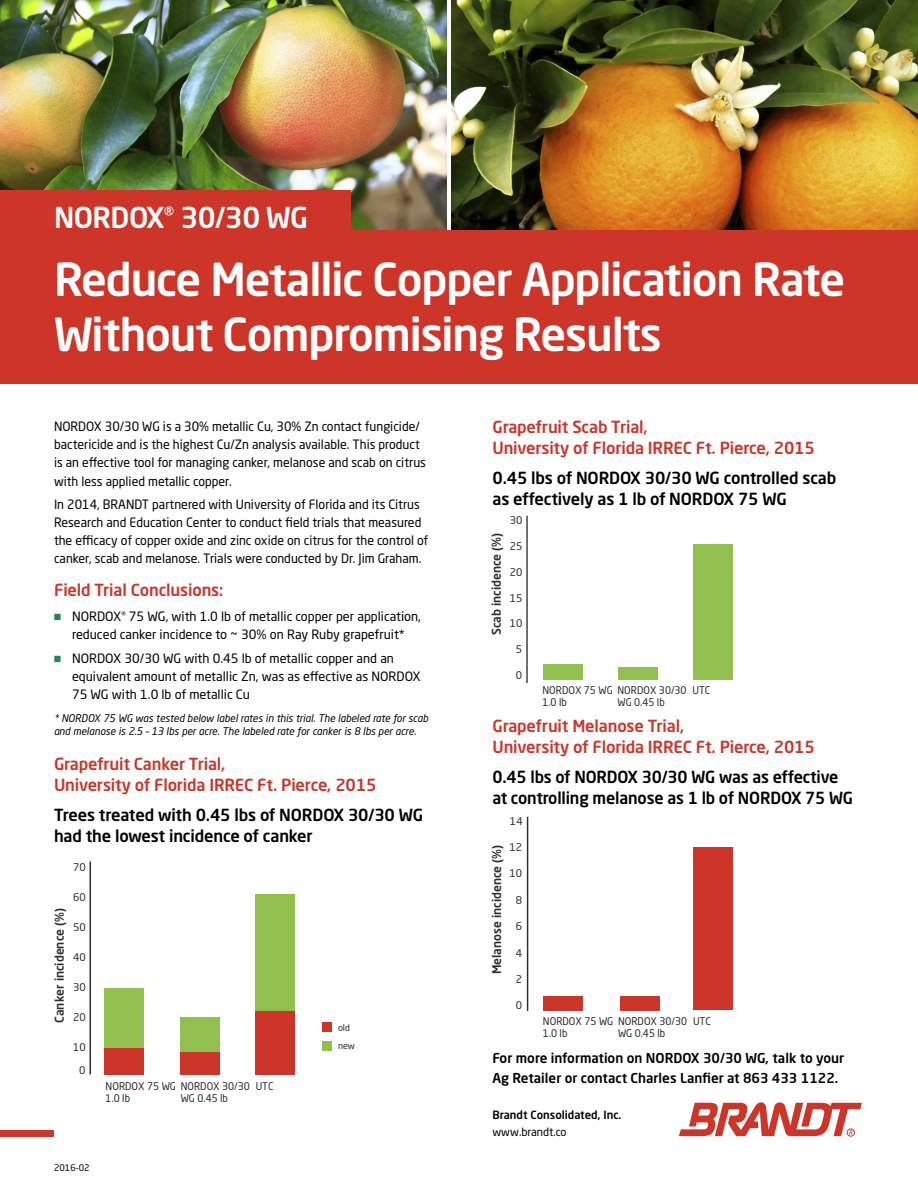
<style>
.page{position:relative;width:918px;height:1188px;background:#fff}
.page>*{position:absolute;margin:0;border:0;box-sizing:border-box;transform-origin:0 0}
.t1{font:500 45px/55.5px "Neo Sans Pro";letter-spacing:-.025em;color:#fff}
.t2{font:500 28.5px "Neo Sans Pro";letter-spacing:-.02em;color:#fff}
.t3{font:500 16.5px/21px "Neo Sans Pro";letter-spacing:-.01em;color:#000}
.t4{font:500 16.5px/21px "Neo Sans Pro";letter-spacing:-.01em;color:#cd3529}
.t5{font:500 13.5px/19.5px "Neo Sans Pro";color:#000}
.t6{font:12.75px/18px "Neo Sans Pro";color:#000}
.t7{font:500 12px "Neo Sans Pro";color:#2b2b2b}
.t8{font:500 11.25px "Neo Sans Pro";color:#000}
.t9{font:11.25px "Neo Sans Pro";color:#000}
.t10{font:italic 10.5px/13.5px "Neo Sans Pro";color:#000;scale:.96 1}
.t11{font:10.5px/12px "Neo Sans Pro";color:#2b2b2b;scale:.95 1}
.t12{font:10.5px "Neo Sans Pro";color:#2b2b2b}
.t13{font:9px "Neo Sans Pro";color:#000}
.t14{font:9px/18.3px "Neo Sans Pro";color:#2b2b2b}
.s1{color:#278655}
</style>
<div class="page">
<hr style="left:527px;top:817px;width:1px;height:194px;background:#2b2b2b">
<hr style="left:526px;top:516px;width:2px;height:167px;background:#2b2b2b">
<hr style="left:90px;top:862px;width:1px;height:212px;background:#2b2b2b">
<img style="left:0;top:0;width:446px;height:231px">
<img style="left:452px;top:0;width:466px;height:231px">
<div style="left:0;top:1130px;width:54px;height:6px;background:#cd3529"></div>
<svg style="left:679px;top:1102px;width:183px;height:34px"></svg>
<div style="left:847px;top:1129px;width:8px;height:7px;border:1px solid #cd3529;border-radius:50%"></div>
<div style="left:105px;top:988px;width:39px;height:87px;background:#92c04f"></div>
<div style="left:543px;top:664px;width:40px;height:16px;background:#92c04f"></div>
<div style="left:180px;top:1018px;width:39px;height:57px;background:#92c04f"></div>
<div style="left:619px;top:667px;width:39px;height:13px;background:#92c04f"></div>
<div style="left:255px;top:894px;width:39px;height:181px;background:#92c04f"></div>
<div style="left:693px;top:544px;width:40px;height:136px;background:#92c04f"></div>
<div style="left:322px;top:1041px;width:10px;height:10px;background:#92c04f"></div>
<div style="left:322px;top:1022px;width:10px;height:10px;background:#cd3529"></div>
<div style="left:105px;top:1048px;width:39px;height:27px;background:#cd3529"></div>
<div style="left:543px;top:996px;width:40px;height:14px;background:#cd3529"></div>
<div style="left:620px;top:996px;width:39px;height:14px;background:#cd3529"></div>
<div style="left:180px;top:1053px;width:39px;height:22px;background:#cd3529"></div>
<div style="left:255px;top:1011px;width:39px;height:64px;background:#cd3529"></div>
<div style="left:693px;top:847px;width:40px;height:163px;background:#cd3529"></div>
<div style="left:0;top:231px;width:918px;height:153px;background:#cd3529"></div>
<div style="left:0;top:190px;width:350px;height:90px;background:#cd3529"></div>
<h2 class="t2" style="left:54px;top:200px;width:256px">NORDOX<sup>®</sup> 30/30 WG</h2>
<h1 class="t1" style="left:54px;top:250px;width:793px">Reduce Metallic Copper Application Rate<br>Without Compromising Results</h1>
<p class="t6" style="left:54px;top:417px;width:374px">NORDOX 30/30 WG is a 30% metallic Cu, 30% Zn contact fungicide/ bactericide and is the highest Cu/Zn analysis available. This product is an effective tool for managing canker, melanose and scab on citrus</p>
<p class="t6" style="left:54px;top:470px;width:367px;line-height:22.5px">with less applied metallic copper.<br>In 2014, BRANDT partnered with University of Florida and its Citrus</p>
<p class="t6" style="left:54px;top:513px;width:376px">Research and Education Center to conduct field trials that measured the efficacy of copper oxide and zinc oxide on citrus for the control of canker, scab and melanose. Trials were conducted by Dr. Jim Graham.</p>
<p class="t4" style="left:54px;top:579px;width:171px">Field Trial Conclusions:</p>
<p class="t6" style="left:54px;top:608px;width:369px;text-align:center"><span class="s1">■</span> NORDOX<sup>®</sup> 75 WG, with 1.0 lb of metallic copper per application, reduced canker incidence to ~ 30% on Ray Ruby grapefruit*</p>
<p class="t6" style="left:72px;top:650px;width:350px;text-indent:-18px"><span class="s1">■</span> NORDOX 30/30 WG with 0.45 lb of metallic copper and an equivalent amount of metallic Zn, was as effective as NORDOX<br>75 WG with 1.0 lb of metallic Cu</p>
<p class="t10" style="left:54px;top:711px;width:391px">* NORDOX 75 WG was tested below label rates in this trial. The labeled rate for scab and melanose is 2.5 – 13 lbs per acre. The labeled rate for canker is 8 lbs per acre.</p>
<p class="t4" style="left:54px;top:753px;width:324px">Grapefruit Canker Trial,<br>University of Florida IRREC Ft. Pierce, 2015</p>
<p class="t3" style="left:54px;top:804px;width:371px">Trees treated with 0.45 lbs of NORDOX 30/30 WG had the lowest incidence of canker</p>
<p class="t12" style="left:73px;top:861px;width:14px">70</p>
<p class="t12" style="left:73px;top:891px;width:14px">60</p>
<p class="t7" style="left:52px;top:1023px;width:116px;rotate:-90deg">Canker incidence (%)</p>
<p class="t12" style="left:73px;top:921px;width:14px">50</p>
<p class="t12" style="left:73px;top:951px;width:14px">40</p>
<p class="t12" style="left:73px;top:981px;width:14px">30</p>
<p class="t12" style="left:73px;top:1011px;width:14px">20</p>
<p class="t12" style="left:73px;top:1041px;width:14px">10</p>
<p class="t12" style="left:79px;top:1064px;width:8px">0</p>
<p class="t11" style="left:106px;top:1080px;width:153px">NORDOX 75 WG NORDOX 30/30<br>1.0 lb</p>
<p class="t11" style="left:256px;top:1080px;width:20px">UTC</p>
<p class="t11" style="left:181px;top:1092px;width:51px">WG 0.45 lb</p>
<p class="t13" style="left:54px;top:1162px;width:37px">2016-02</p>
<p class="t14" style="left:338px;top:1018px;width:18px">old new</p>
<p class="t4" style="left:492px;top:416px;width:324px">Grapefruit Scab Trial,<br>University of Florida IRREC Ft. Pierce, 2015</p>
<p class="t3" style="left:492px;top:467px;width:345px">0.45 lbs of NORDOX 30/30 WG controlled scab as effectively as 1 lb of NORDOX 75 WG</p>
<p class="t12" style="left:510px;top:514px;width:14px">30</p>
<p class="t7" style="left:489px;top:635px;width:104px;rotate:-90deg">Scab incidence (%)</p>
<p class="t12" style="left:510px;top:540px;width:14px">25</p>
<p class="t12" style="left:510px;top:565px;width:14px">20</p>
<p class="t12" style="left:510px;top:591px;width:14px">15</p>
<p class="t12" style="left:510px;top:617px;width:14px">10</p>
<p class="t12" style="left:516px;top:643px;width:8px">5</p>
<p class="t12" style="left:516px;top:669px;width:8px">0</p>
<p class="t11" style="left:542px;top:684px;width:153px">NORDOX 75 WG NORDOX 30/30<br>1.0 lb</p>
<p class="t11" style="left:692px;top:684px;width:20px">UTC</p>
<p class="t11" style="left:617px;top:696px;width:51px">WG 0.45 lb</p>
<p class="t4" style="left:492px;top:715px;width:324px">Grapefruit Melanose Trial,<br>University of Florida IRREC Ft. Pierce, 2015</p>
<p class="t3" style="left:492px;top:766px;width:362px">0.45 lbs of NORDOX 30/30 WG was as effective at controlling melanose as 1 lb of NORDOX 75 WG</p>
<p class="t12" style="left:510px;top:814px;width:14px">14</p>
<p class="t12" style="left:510px;top:841px;width:14px">12</p>
<p class="t7" style="left:489px;top:974px;width:131px;rotate:-90deg">Melanose incidence (%)</p>
<p class="t12" style="left:510px;top:867px;width:14px">10</p>
<p class="t12" style="left:516px;top:894px;width:8px">8</p>
<p class="t12" style="left:516px;top:920px;width:8px">6</p>
<p class="t12" style="left:516px;top:946px;width:8px">4</p>
<p class="t12" style="left:516px;top:973px;width:8px">2</p>
<p class="t12" style="left:516px;top:999px;width:8px">0</p>
<p class="t11" style="left:543px;top:1015px;width:153px">NORDOX 75 WG NORDOX 30/30<br>1.0 lb</p>
<p class="t11" style="left:693px;top:1015px;width:20px">UTC</p>
<p class="t11" style="left:618px;top:1027px;width:51px">WG 0.45 lb</p>
<p class="t5" style="left:492px;top:1048px;width:353px">For more information on NORDOX 30/30 WG, talk to your<br>Ag Retailer or contact Charles Lanfier at 863 433 1122.</p>
<p class="t8" style="left:492px;top:1108px;width:131px">Brandt Consolidated, Inc.</p>
<p class="t9" style="left:492px;top:1125px;width:76px">www.brandt.co</p>
</div>
